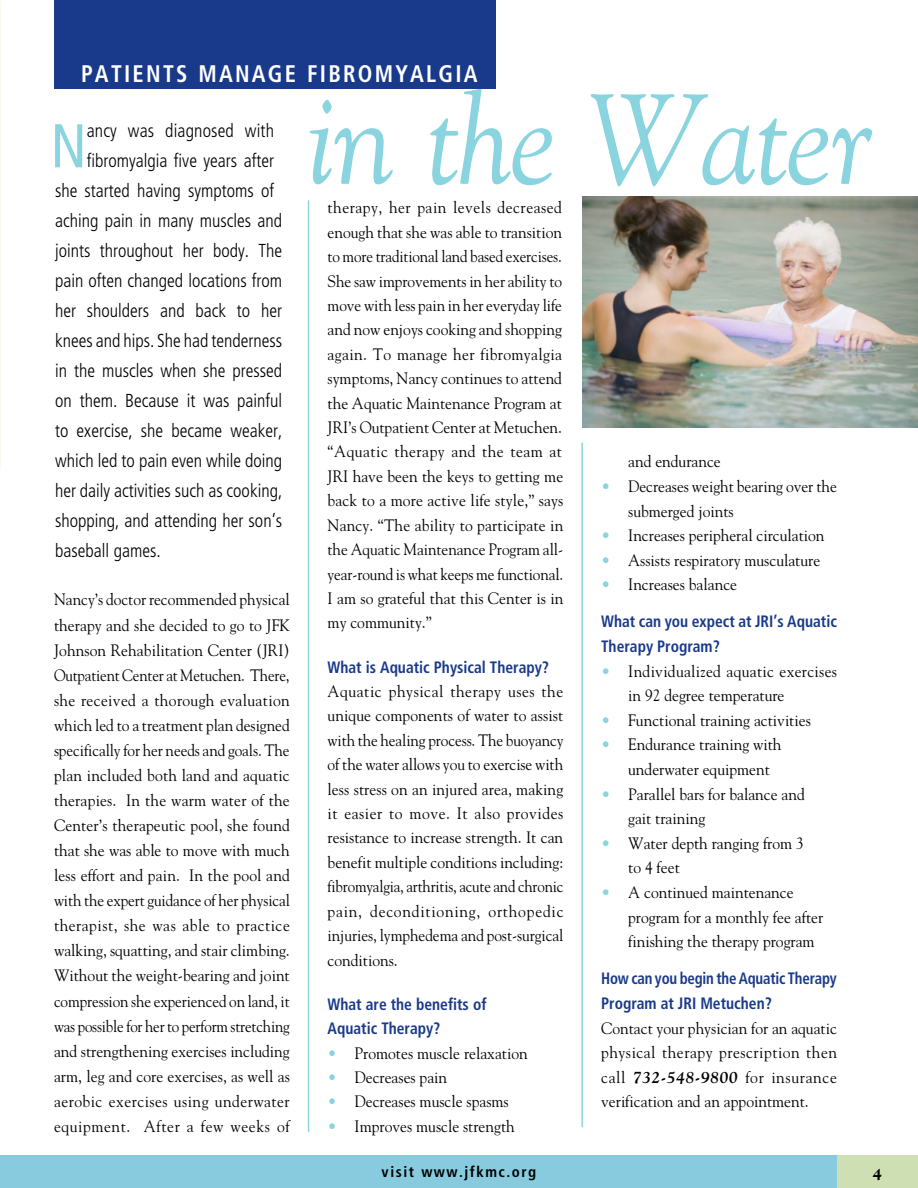
<style>
.page{position:relative;width:918px;height:1188px;background:#fff}
.page>*{position:absolute;margin:0;border:0;box-sizing:border-box;transform-origin:0 0}
.t1{font:italic 127.5px "Goudy";letter-spacing:-.01em;color:#8ad4df;scale:.95 1}
.t2{font:condensed 61.8px "Frutiger";color:#8ad4df;scale:.96 1}
.t3{font:700 condensed 24px "Frutiger";letter-spacing:.1em;color:#fff;scale:.94 1}
.t4{font:300 condensed 18.75px "Frutiger";color:#000;scale:.96 1}
.t5{font:16.5px/24.5px "Goudy";color:#000;scale:.94 1}
.t6{font:16.5px/25px "Goudy";color:#000;text-align:justify;scale:.93 1}
.t7{font:700 condensed 16.5px/24.5px "Frutiger";color:#19398a;scale:.94 1}
.t8{font:16.5px/24.6px "Goudy";letter-spacing:.02em;color:#000;scale:.94 1}
.t9{font:700 condensed 16.5px/24.6px "Frutiger";color:#19398a;scale:.9 1}
.t10{font:800 16.5px "Goudy";color:#000}
.t11{font:700 condensed 15px "Frutiger";letter-spacing:.1em;color:#000}
.s1{color:#8ad4df}
.s2{font-weight:700;font-style:italic}
</style>
<div class="page">
<div style="left:0;top:1155px;width:918px;height:33px;background:#88cbdf"></div>
<div style="left:837px;top:1155px;width:81px;height:33px;background:#cee0b3"></div>
<div style="left:54px;top:0;width:442px;height:88px;background:#19398a"></div>
<img style="left:582px;top:196px;width:336px;height:231px">
<hr style="left:308px;top:200px;width:1px;height:932px;background:#8ad4df">
<hr style="left:581px;top:443px;width:2px;height:684px;background:#8ad4df">
<h3 class="t3" style="left:81px;top:60px;width:424px">PATIENTS MANAGE FIBROMYALGIA</h3>
<h2 class="t2" style="left:51px;top:110px;width:39px">N</h2>
<p class="t4" style="left:87px;top:120px;width:197px">ancy was diagnosed with</p>
<p class="t4" style="left:87px;top:150px;width:197px">fibromyalgia five years after</p>
<p class="t4" style="left:55px;top:180px;width:230px">she started having symptoms of</p>
<p class="t4" style="left:55px;top:210px;width:238px">aching pain in many muscles and</p>
<p class="t4" style="left:55px;top:240px;width:238px">joints throughout her body. The</p>
<p class="t4" style="left:55px;top:270px;width:238px">pain often changed locations from</p>
<p class="t4" style="left:55px;top:300px;width:238px">her shoulders and back to her</p>
<p class="t4" style="left:55px;top:330px;width:238px">knees and hips. She had tenderness</p>
<p class="t4" style="left:55px;top:360px;width:238px">in the muscles when she pressed</p>
<p class="t4" style="left:55px;top:390px;width:238px">on them. Because it was painful</p>
<p class="t4" style="left:55px;top:420px;width:238px">to exercise, she became weaker,</p>
<p class="t4" style="left:55px;top:450px;width:238px">which led to pain even while doing</p>
<p class="t4" style="left:55px;top:480px;width:238px">her daily activities such as cooking,</p>
<p class="t4" style="left:55px;top:510px;width:238px">shopping, and attending her son’s</p>
<p class="t4" style="left:55px;top:540px;width:112px">baseball games.</p>
<p class="t6" style="left:54px;top:587px;width:255px">Nancy’s doctor recommended physical therapy and she decided to go to JFK Johnson Rehabilitation Center (JRI)<br>Outpatient Center at Metuchen. There, she received a thorough evaluation which led to a treatment plan designed specifically for her needs and goals. The plan included both land and aquatic therapies. In the warm water of the Center’s therapeutic pool, she found that she was able to move with much less effort and pain. In the pool and with the expert guidance of her physical therapist, she was able to practice walking, squatting, and stair climbing.<br>Without the weight-bearing and joint compression she experienced on land, it was possible for her to perform stretching and strengthening exercises including arm, leg and core exercises, as well as aerobic exercises using underwater equipment. After a few weeks of</p>
<h1 class="t1" style="left:308px;top:63px;width:596px">in the Water</h1>
<p class="t5" style="left:328px;top:195px;width:252px;text-align:justify">therapy, her pain levels decreased enough that she was able to transition to more traditional land based exercises.<br>She saw improvements in her ability to move with less pain in her everyday life and now enjoys cooking and shopping again. To manage her fibromyalgia symptoms, Nancy continues to attend the Aquatic Maintenance Program at JRI’s Outpatient Center at Metuchen. “Aquatic therapy and the team at JRI have been the keys to getting me back to a more active life style,” says Nancy. “The ability to participate in the Aquatic Maintenance Program all&shy;year-round is what keeps me functional.<br>I am so grateful that this Center is in my community.”</p>
<p class="t7" style="left:328px;top:655px;width:237px">What is Aquatic Physical Therapy?</p>
<p class="t5" style="left:328px;top:679px;width:253px;text-align:justify">Aquatic physical therapy uses the unique components of water to assist with the healing process. The buoyancy of the water allows you to exercise with less stress on an injured area, making it easier to move. It also provides resistance to increase strength. It can benefit multiple conditions including: fibromyalgia, arthritis, acute and chronic pain, deconditioning, orthopedic injuries, lymphedema and post-surgical conditions.</p>
<p class="t7" style="left:328px;top:992px;width:171px">What are the benefits of<br>Aquatic Therapy?</p>
<p class="t5" style="left:328px;top:1040px;width:214px"><span class="s1">•</span> Promotes muscle relaxation</p>
<p class="t5" style="left:328px;top:1065px;width:129px"><span class="s1">•</span> Decreases pain</p>
<p class="t5" style="left:328px;top:1089px;width:194px"><span class="s1">•</span> Decreases muscle spasms</p>
<p class="t5" style="left:328px;top:1113px;width:201px"><span class="s1">•</span> Improves muscle strength</p>
<p class="t5" style="left:628px;top:449px;width:100px">and endurance</p>
<p class="t5" style="left:628px;top:473px;width:224px;text-indent:-27px"><span class="s1">•</span> Decreases weight bearing over the submerged joints</p>
<p class="t5" style="left:601px;top:523px;width:239px"><span class="s1">•</span> Increases peripheral circulation</p>
<p class="t5" style="left:601px;top:547px;width:235px"><span class="s1">•</span> Assists respiratory musculature</p>
<p class="t5" style="left:601px;top:572px;width:146px"><span class="s1">•</span> Increases balance</p>
<p class="t7" style="left:601px;top:609px;width:252px">What can you expect at JRI’s Aquatic<br>Therapy Program?</p>
<p class="t8" style="left:628px;top:658px;width:224px;text-indent:-27px"><span class="s1">•</span> Individualized aquatic exercises in 92 degree temperature</p>
<p class="t5" style="left:601px;top:707px;width:225px"><span class="s1">•</span> Functional training activities</p>
<p class="t5" style="left:628px;top:732px;width:165px;text-indent:-27px"><span class="s1">•</span> Endurance training with underwater equipment</p>
<p class="t5" style="left:628px;top:781px;width:189px;text-indent:-27px"><span class="s1">•</span> Parallel bars for balance and gait training</p>
<p class="t5" style="left:628px;top:830px;width:188px;text-indent:-27px"><span class="s1">•</span> Water depth ranging from 3 to 4 feet</p>
<p class="t5" style="left:628px;top:879px;width:209px;text-indent:-27px"><span class="s1">•</span> A continued maintenance program for a monthly fee after finishing the therapy program</p>
<p class="t9" style="left:601px;top:966px;width:263px">How can you begin the Aquatic Therapy<br>Program at JRI Metuchen?</p>
<p class="t5" style="left:601px;top:1015px;width:252px;text-align:justify">Contact your physician for an aquatic physical therapy prescription then call <span class="s2">732-548-9800</span> for insurance verification and an appointment.</p>
<p class="t11" style="left:382px;top:1163px;width:156px">visit www.jfkmc.org</p>
<p class="t10" style="left:873px;top:1165px;width:11px">4</p>
</div>
